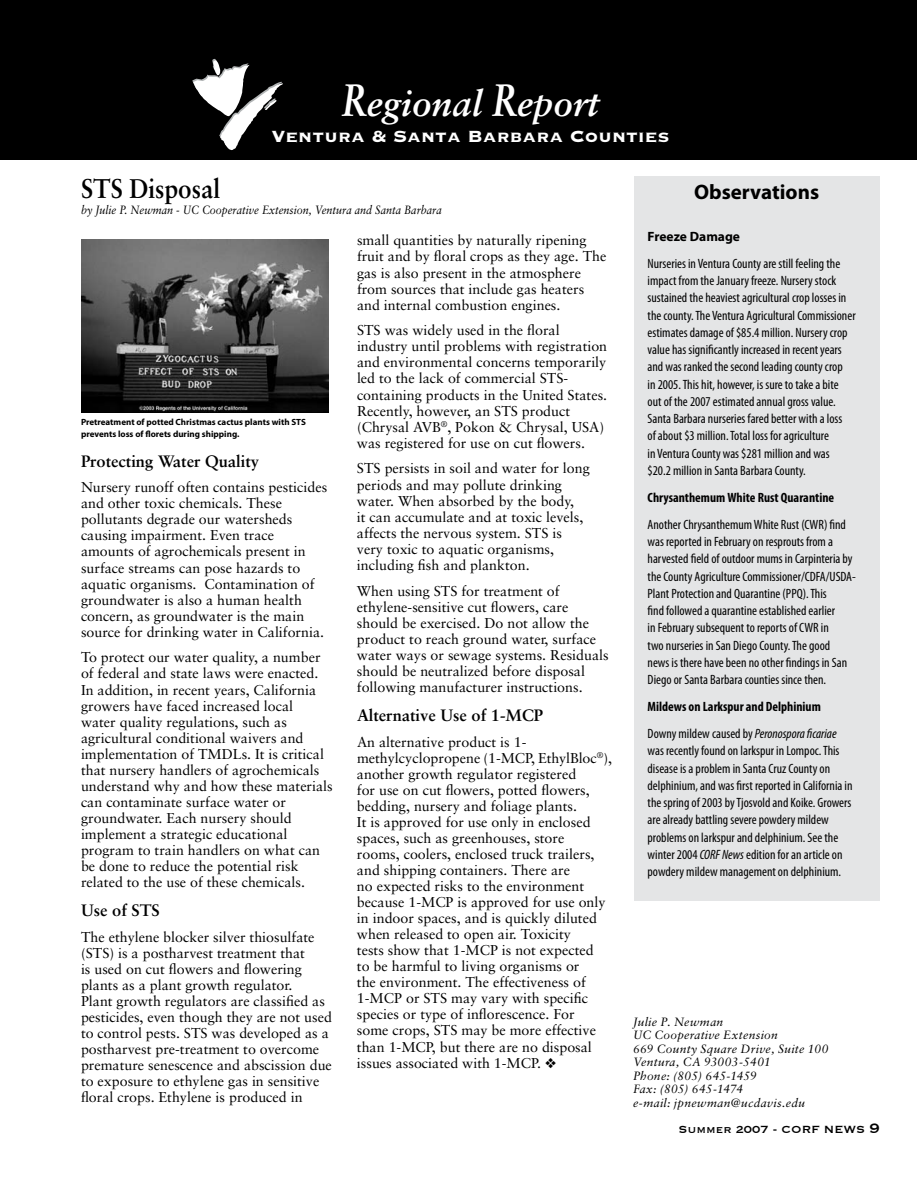
<style>
.page{position:relative;width:918px;height:1188px;background:#fff}
.page>*{position:absolute;margin:0;border:0;box-sizing:border-box;transform-origin:0 0}
.t1{font:italic 700 36.3px "Sabon";color:#fff}
.t2{font:700 27px "Sabon";color:#000;scale:.9 1}
.t3{font:21.15px "Copperplate Thirty Three BC";color:#fff}
.t4{font:700 21px "Myriad Pro";color:#000}
.t5{font:700 16.5px "Sabon";color:#000}
.t6{font:14.25px/16px "Sabon";color:#000}
.t7{font:condensed 13.5px/17.2px "Myriad Pro";color:#000}
.t8{font:700 condensed 13.5px/27px "Myriad Pro";color:#000}
.t9{font:13.5px "Copperplate";color:#000}
.t10{font:700 13.5px "Myriad Pro";color:#000}
.t11{font:italic 12px/13.5px "Sabon";letter-spacing:.015em;color:#000}
.t12{font:italic 12px "Sabon";letter-spacing:.015em;color:#000;scale:.9 1}
.t13{font:700 9px/12px "Myriad Pro";color:#000}
.s1{font-size:45.45px}
.s2{font-weight:400}
.s3{font-weight:400;font-style:italic}
.s4{font-style:italic}
.s5{font-size:18px}
</style>
<div class="page">
<div style="left:634px;top:176px;width:245px;height:725px;background:#e4e5e6"></div>
<div style="left:0;top:0;width:917px;height:159px;background:#000"></div>
<svg style="left:192px;top:59px;width:91px;height:91px"></svg>
<hr style="left:0;top:0;width:2px;height:160px;background:#000">
<img style="left:81px;top:240px;width:247px;height:173px">
<h1 class="t1" style="left:342px;top:82px;width:258px"><span class="s1">R</span>egional <span class="s1">R</span>eport</h1>
<h3 class="t3" style="left:271px;top:126px;width:400px">Ventura &amp; Santa Barbara Counties</h3>
<h2 class="t2" style="left:81px;top:172px;width:156px">STS Disposal</h2>
<p class="t12" style="left:81px;top:203px;width:402px">by Julie P. Newman - UC Cooperative Extension, Ventura and Santa Barbara</p>
<h3 class="t4" style="left:694px;top:178px;width:127px">Observations</h3>
<p class="t13" style="left:81px;top:416px;width:227px">Pretreatment of potted Christmas cactus plants with STS prevents loss of florets during shipping.</p>
<p class="t5" style="left:81px;top:451px;width:180px">Protecting Water Quality</p>
<p class="t6" style="left:81px;top:479px;width:248px">Nursery runoff often contains pesticides and other toxic chemicals. These pollutants degrade our watersheds causing impairment. Even trace amounts of agrochemicals present in surface streams can pose hazards to aquatic organisms. Contamination of groundwater is also a human health concern, as groundwater is the main source for drinking water in California.</p>
<p class="t6" style="left:81px;top:649px;width:253px">To protect our water quality, a number of federal and state laws were enacted.<br>In addition, in recent years, California growers have faced increased local<br>water quality regulations, such as agricultural conditional waivers and implementation of TMDLs. It is critical that nursery handlers of agrochemicals understand why and how these materials can contaminate surface water or groundwater. Each nursery should implement a strategic educational program to train handlers on what can be done to reduce the potential risk related to the use of these chemicals.</p>
<p class="t5" style="left:81px;top:900px;width:80px">Use of STS</p>
<p class="t6" style="left:81px;top:929px;width:252px">The ethylene blocker silver thiosulfate (STS) is a postharvest treatment that<br>is used on cut flowers and flowering plants as a plant growth regulator.<br>Plant growth regulators are classified as pesticides, even though they are not used to control pests. STS was developed as a postharvest pre-treatment to overcome premature senescence and abscission due to exposure to ethylene gas in sensitive floral crops. Ethylene is produced in</p>
<p class="t6" style="left:357px;top:232px;width:251px">small quantities by naturally ripening fruit and by floral crops as they age. The gas is also present in the atmosphere from sources that include gas heaters and internal combustion engines.</p>
<p class="t6" style="left:357px;top:322px;width:252px">STS was widely used in the floral industry until problems with registration and environmental concerns temporarily led to the lack of commercial STS&shy;containing products in the United States.<br>Recently, however, an STS product (Chrysal AVB<sup>®</sup>, Pokon &amp; Chrysal, USA) was registered for use on cut flowers.</p>
<p class="t6" style="left:357px;top:460px;width:234px">STS persists in soil and water for long periods and may pollute drinking water. When absorbed by the body,<br>it can accumulate and at toxic levels, affects the nervous system. STS is very toxic to aquatic organisms, including fish and plankton.</p>
<p class="t6" style="left:357px;top:582px;width:253px">When using STS for treatment of ethylene-sensitive cut flowers, care should be exercised. Do not allow the product to reach ground water, surface water ways or sewage systems. Residuals should be neutralized before disposal following manufacturer instructions.</p>
<p class="t5" style="left:357px;top:705px;width:188px">Alternative Use of 1-MCP</p>
<p class="t6" style="left:357px;top:734px;width:257px">An alternative product is 1- methylcyclopropene (1-MCP, EthylBloc<sup>®</sup>), another growth regulator registered<br>for use on cut flowers, potted flowers, bedding, nursery and foliage plants.<br>It is approved for use only in enclosed spaces, such as greenhouses, store<br>rooms, coolers, enclosed truck trailers, and shipping containers. There are<br>no expected risks to the environment because 1-MCP is approved for use only in indoor spaces, and is quickly diluted when released to open air. Toxicity<br>tests show that 1-MCP is not expected<br>to be harmful to living organisms or<br>the environment. The effectiveness of 1-MCP or STS may vary with specific species or type of inflorescence. For<br>some crops, STS may be more effective than 1-MCP, but there are no disposal issues associated with 1-MCP. ❖</p>
<p class="t10" style="left:648px;top:228px;width:94px">Freeze Damage</p>
<p class="t7" style="left:648px;top:255px;width:210px">Nurseries in Ventura County are still feeling the impact from the January freeze. Nursery stock sustained the heaviest agricultural crop losses in the county. The Ventura Agricultural Commissioner estimates damage of $85.4 million. Nursery crop value has significantly increased in recent years and was ranked the second leading county crop<br>in 2005. This hit, however, is sure to take a bite out of the 2007 estimated annual gross value.<br>Santa Barbara nurseries fared better with a loss<br>of about $3 million. Total loss for agriculture<br>in Ventura County was $281 million and was $20.2 million in Santa Barbara County.</p>
<p class="t8" style="left:648px;top:484px;width:188px">Chrysanthemum White Rust Quarantine</p>
<p class="t7" style="left:648px;top:516px;width:210px">Another Chrysanthemum White Rust (CWR) find was reported in February on resprouts from a harvested field of outdoor mums in Carpinteria by the County Agriculture Commissioner/CDFA/USDA-Plant Protection and Quarantine (PPQ). This<br>find followed a quarantine established earlier<br>in February subsequent to reports of CWR in<br>two nurseries in San Diego County. The good<br>news is there have been no other findings in San Diego or Santa Barbara counties since then.</p>
<p class="t8" style="left:648px;top:693px;width:191px">Mildews on Larkspur and Delphinium<br><span class="s2">Downy mildew caused by</span> <span class="s3">Peronospora ficariae</span></p>
<p class="t7" style="left:648px;top:742px;width:206px">was recently found on larkspur in Lompoc. This disease is a problem in Santa Cruz County on delphinium, and was first reported in California in the spring of 2003 by Tjosvold and Koike. Growers are already battling severe powdery mildew problems on larkspur and delphinium. See the winter 2004 <span class="s4">CORF News</span> edition for an article on powdery mildew management on delphinium.</p>
<p class="t11" style="left:633px;top:1015px;width:197px">Julie P. Newman<br>UC Cooperative Extension<br>669 County Square Drive, Suite 100<br>Ventura, CA 93003-5401<br>Phone: (805) 645-1459<br>Fax: (805) 645-1474<br>e-mail: jpnewman@ucdavis.edu</p>
<p class="t9" style="left:678px;top:1121px;width:203px">Summer 2007 - CORF NEWS <span class="s5">9</span></p>
</div>
